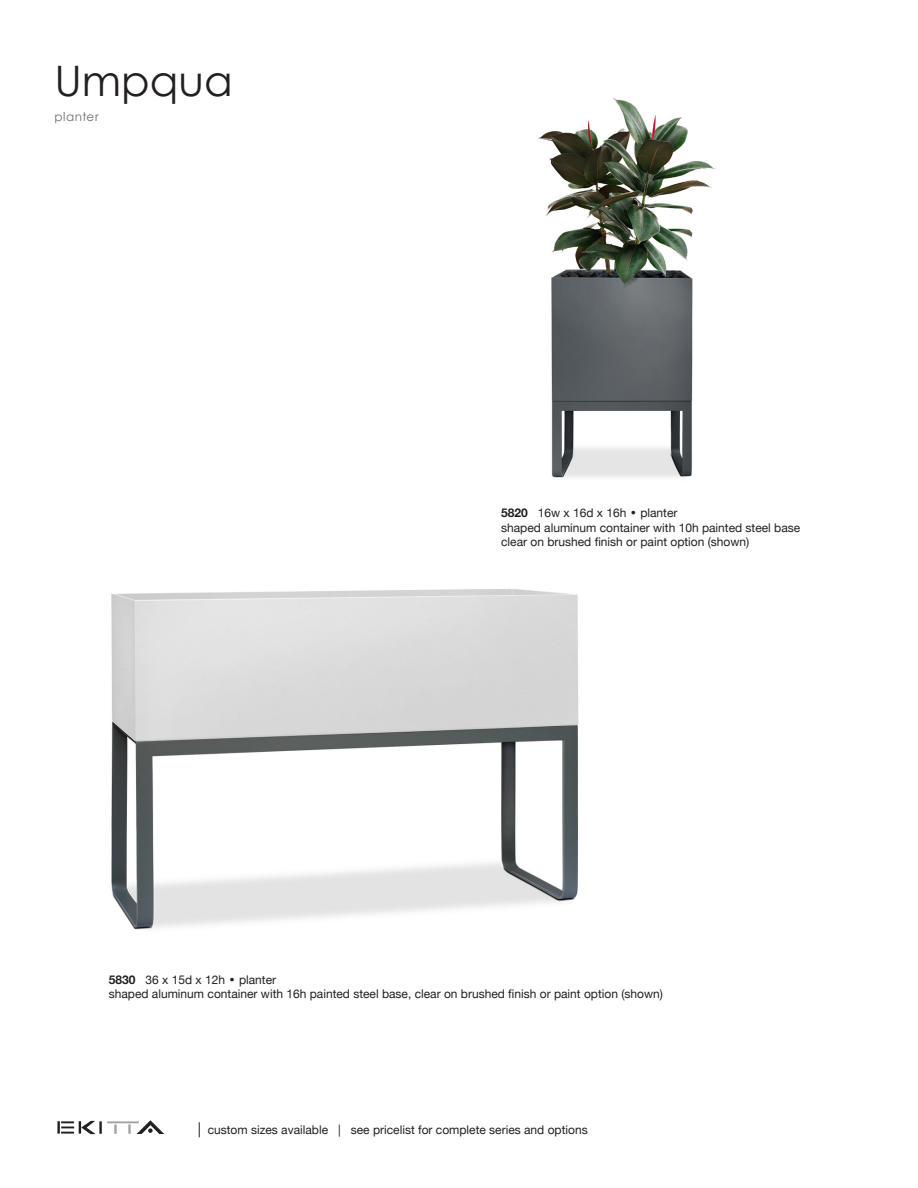
<style>
.page{position:relative;width:918px;height:1188px;background:#fff}
.page>*{position:absolute;margin:0;border:0;box-sizing:border-box;transform-origin:0 0}
.t1{font:42px "Century Gothic";color:#231f20}
.t2{font:12px "Helvetica Neue";color:#231f20}
.t3{font:12px "Century Gothic";letter-spacing:.045em;color:#6c6d70}
.s1{font-weight:700}
.s2{font-family:"Century Gothic"}
.s3{font-size:15px}
</style>
<div class="page">
<svg style="left:128px;top:1125px;width:3px;height:9px"></svg>
<svg style="left:114px;top:1125px;width:3px;height:9px"></svg>
<hr style="left:107px;top:1121px;width:32px;height:2px;background:#a1a3a6">
<svg style="left:57px;top:1121px;width:45px;height:13px"></svg>
<svg style="left:137px;top:1121px;width:27px;height:13px"></svg>
<img style="left:538px;top:98px;width:179px;height:380px">
<img style="left:111px;top:589px;width:468px;height:341px">
<p class="t1" style="left:54px;top:55px;width:180px">Umpqua</p>
<p class="t3" style="left:54px;top:110px;width:46px">planter</p>
<p class="t2" style="left:501px;top:504px;width:178px"><span class="s1">5820</span> 16w x 16d x 16h <span class="s2">•</span> planter</p>
<p class="t2" style="left:501px;top:519px;width:301px">shaped aluminum container with 10h painted steel base</p>
<p class="t2" style="left:501px;top:533px;width:250px">clear on brushed finish or paint option (shown)</p>
<p class="t2" style="left:109px;top:971px;width:169px"><span class="s1">5830</span> 36 x 15d x 12h <span class="s2">•</span> planter</p>
<p class="t2" style="left:109px;top:985px;width:556px">shaped aluminum container with 16h painted steel base, clear on brushed finish or paint option (shown)</p>
<p class="t2" style="left:198px;top:1121px;width:392px"><span class="s3">|</span> custom sizes available | see pricelist for complete series and options</p>
</div>
